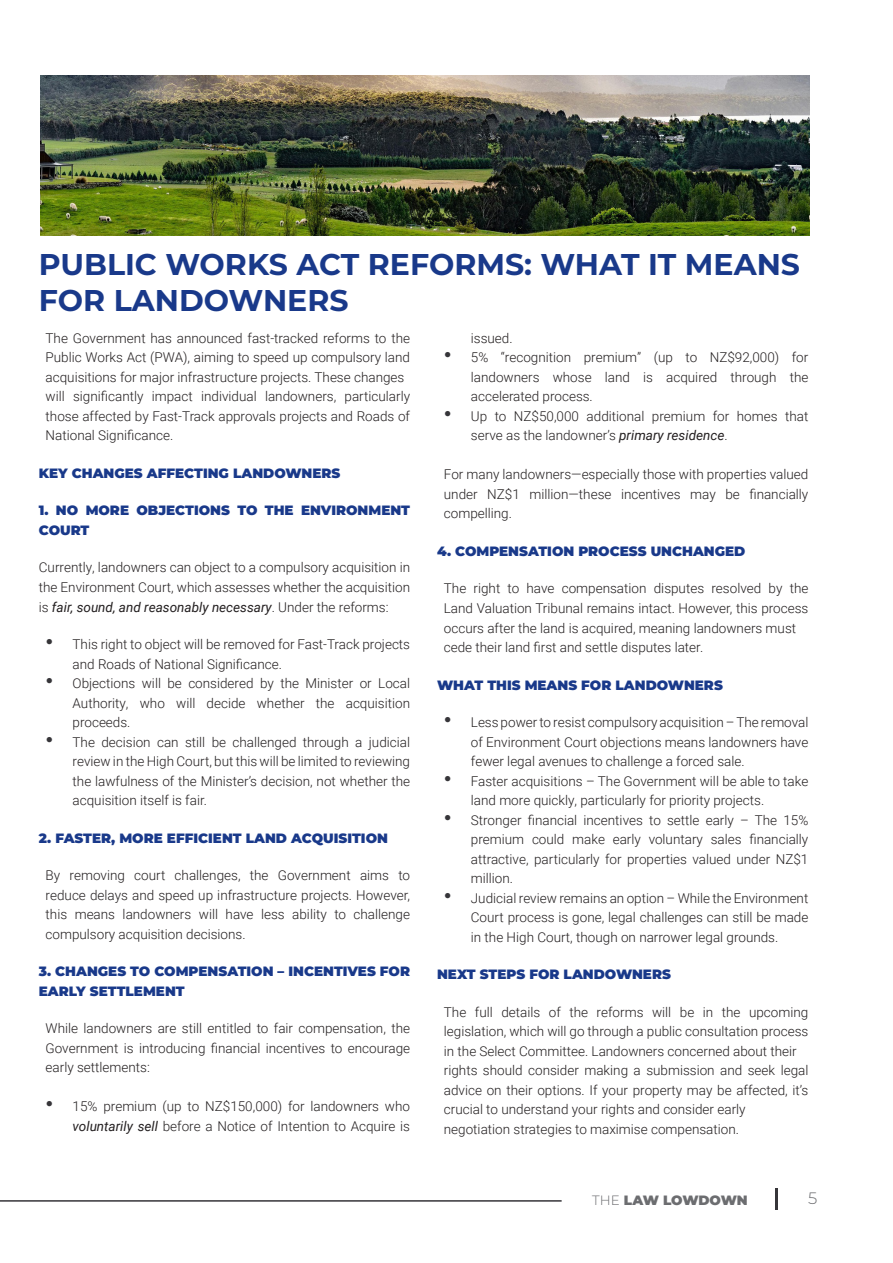
<style>
.page{position:relative;width:893px;height:1263px;background:#fff}
.page>*{position:absolute;margin:0;border:0;box-sizing:border-box;transform-origin:0 0}
.t1{font:700 30px/36px "Montserrat";color:#19398a}
.t2{font:300 16.5px "Montserrat";color:#6c6d70}
.Body_Text{font:300 13.5px/19.5px "Roboto";color:#231f20;text-align:justify}
.Body_Heading{font:900 13.5px/19.5px "Montserrat";color:#19398a}
.Body_Heading-2{font:300 13.5px/19.5px "Roboto";color:#231f20;text-align:justify}
.t3{font:900 13.5px "Montserrat";letter-spacing:-.015em;color:#6c6d70}
.s1{font-weight:400;font-style:italic}
.s2{font-family:"Montserrat";font-weight:700;font-size:21px;color:#363539}
.s3{font-weight:300}
</style>
<div class="page">
<hr style="left:775px;top:1188px;width:3px;height:22px;background:#363539">
<hr style="left:0;top:1200px;width:562px;height:2px;background:#363539">
<img style="left:40px;top:76px;width:770px;height:160px">
<p class="t1" style="left:39px;top:245px;width:763px">PUBLIC WORKS ACT REFORMS: WHAT IT MEANS<br>FOR LANDOWNERS</p>
<p class="Body_Text" style="left:46px;top:328px;width:366px">The Government has announced fast-tracked reforms to the Public Works Act (PWA), aiming to speed up compulsory land acquisitions for major infrastructure projects. These changes</p>
<p class="Body_Text" style="left:46px;top:386px;width:366px">will significantly impact individual landowners, particularly those affected by Fast-Track approvals projects and Roads of National Significance.</p>
<p class="Body_Heading" style="left:39px;top:463px;width:303px">KEY CHANGES AFFECTING LANDOWNERS</p>
<p class="Body_Heading" style="left:39px;top:500px;width:373px">1. NO MORE OBJECTIONS TO THE ENVIRONMENT<br>COURT</p>
<p class="Body_Heading-2" style="left:39px;top:557px;width:373px">Currently, landowners can object to a compulsory acquisition in the Environment Court, which assesses whether the acquisition is <span class="s1">fair, sound, and reasonably necessary</span>. Under the reforms:</p>
<p class="Body_Text" style="left:73px;top:634px;width:339px;text-indent:-27px"><span class="s2">•</span> This right to object will be removed for Fast-Track projects and Roads of National Significance.</p>
<p class="Body_Text" style="left:73px;top:673px;width:339px;text-indent:-27px"><span class="s2">•</span> Objections will be considered by the Minister or Local Authority, who will decide whether the acquisition proceeds.</p>
<p class="Body_Text" style="left:73px;top:731px;width:339px;text-indent:-27px"><span class="s2">•</span> The decision can still be challenged through a judicial review in the High Court, but this will be limited to reviewing the lawfulness of the Minister’s decision, not whether the acquisition itself is fair.</p>
<p class="Body_Heading" style="left:39px;top:827px;width:351px">2. FASTER, MORE EFFICIENT LAND ACQUISITION</p>
<p class="Body_Text" style="left:46px;top:865px;width:366px">By removing court challenges, the Government aims to reduce delays and speed up infrastructure projects. However, this means landowners will have less ability to challenge compulsory acquisition decisions.</p>
<p class="Body_Heading" style="left:39px;top:961px;width:373px">3. CHANGES TO COMPENSATION – INCENTIVES FOR<br>EARLY SETTLEMENT</p>
<p class="Body_Text" style="left:46px;top:1018px;width:366px">While landowners are still entitled to fair compensation, the Government is introducing financial incentives to encourage early settlements:</p>
<p class="Body_Text" style="left:46px;top:1096px;width:366px;text-align:right"><span class="s2">•</span> 15% premium (up to NZ$150,000) for landowners who <span class="s1">voluntarily sell</span> before a Notice of Intention to Acquire is</p>
<p class="Body_Text" style="left:471px;top:328px;width:43px">issued.</p>
<p class="Body_Text" style="left:471px;top:347px;width:339px;text-indent:-27px"><span class="s2">•</span> 5% “recognition premium” (up to NZ$92,000) for landowners whose land is acquired through the accelerated process.</p>
<p class="Body_Text" style="left:471px;top:406px;width:339px;text-indent:-27px"><span class="s2">•</span> Up to NZ$50,000 additional premium for homes that serve as the landowner’s <span class="s1">primary residence</span>.</p>
<p class="Body_Text" style="left:444px;top:464px;width:366px">For many landowners—especially those with properties valued under NZ$1 million—these incentives may be financially compelling.</p>
<p class="Body_Heading" style="left:437px;top:541px;width:310px">4. COMPENSATION PROCESS UNCHANGED</p>
<p class="Body_Text" style="left:444px;top:578px;width:366px">The right to have compensation disputes resolved by the Land Valuation Tribunal remains intact. However, this process occurs after the land is acquired, meaning landowners must</p>
<p class="Body_Text" style="left:444px;top:637px;width:261px">cede their land first and settle disputes later.</p>
<p class="Body_Heading" style="left:437px;top:674px;width:287px">WHAT THIS MEANS FOR LANDOWNERS</p>
<p class="Body_Text" style="left:471px;top:712px;width:339px;text-indent:-27px"><span class="s2">•</span> Less power to resist compulsory acquisition – The removal of Environment Court objections means landowners have fewer legal avenues to challenge a forced sale.</p>
<p class="Body_Text" style="left:471px;top:770px;width:339px;text-indent:-27px"><span class="s2">•</span> Faster acquisitions – The Government will be able to take land more quickly, particularly for priority projects.</p>
<p class="Body_Text" style="left:471px;top:809px;width:339px;text-indent:-27px"><span class="s2">•</span> Stronger financial incentives to settle early – The 15% premium could make early voluntary sales financially attractive, particularly for properties valued under NZ$1 million.</p>
<p class="Body_Text" style="left:471px;top:887px;width:339px;text-indent:-27px"><span class="s2">•</span> Judicial review remains an option – While the Environment Court process is gone, legal challenges can still be made in the High Court, though on narrower legal grounds.</p>
<p class="Body_Heading" style="left:437px;top:964px;width:235px">NEXT STEPS FOR LANDOWNERS</p>
<p class="Body_Text" style="left:444px;top:1001px;width:366px">The full details of the reforms will be in the upcoming legislation, which will go through a public consultation process in the Select Committee. Landowners concerned about their</p>
<p class="Body_Text" style="left:444px;top:1060px;width:366px">rights should consider making a submission and seek legal advice on their options. If your property may be affected, it’s crucial to understand your rights and consider early</p>
<p class="Body_Text" style="left:444px;top:1118px;width:297px">negotiation strategies to maximise compensation.</p>
<p class="t3" style="left:592px;top:1190px;width:157px"><span class="s3">THE</span> LAW LOWDOWN</p>
<p class="t2" style="left:808px;top:1187px;width:11px">5</p>
</div>
